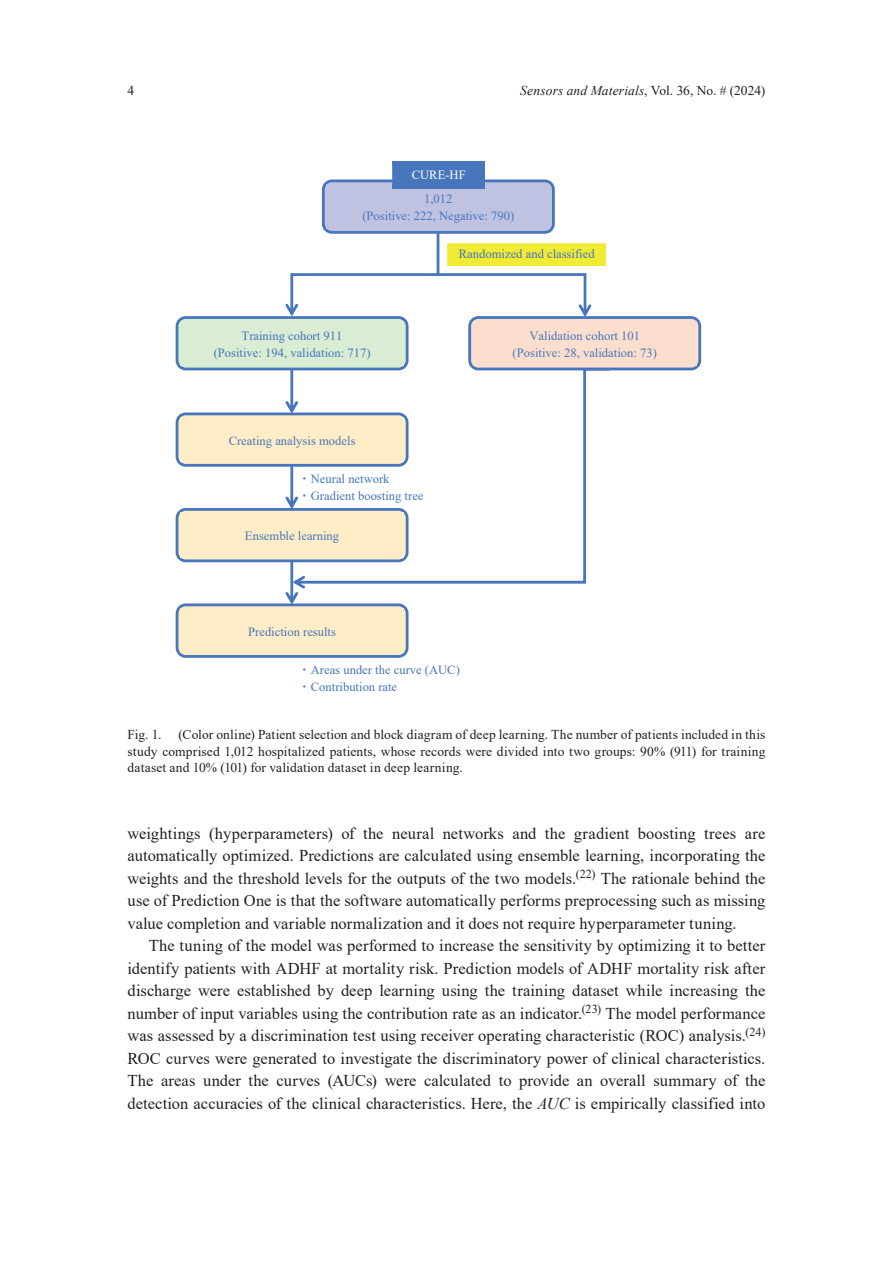
<style>
.page{position:relative;width:893px;height:1263px;background:#fff}
.page>*{position:absolute;margin:0;border:0;box-sizing:border-box;transform-origin:0 0}
.t1{font:16.5px/22.5px "Times New Roman";letter-spacing:.005em;color:#231f20;text-align:justify}
.t2{font:13.5px/16.5px "Times New Roman";letter-spacing:.01em;color:#231f20;text-align:justify}
.t3{font:italic 13.5px "Times New Roman";letter-spacing:.015em;color:#231f20}
.t4{font:12.6px/16.8px "Times New Roman";color:#4576bb;text-align:center}
.t5{font:12.6px/16.8px "Times New Roman";color:#231f20}
.t6{font:12.6px "Times New Roman";color:#fff}
.s1{font-style:normal}
.s2{font-family:"MS Mincho"}
.s3{font-style:italic}
</style>
<div class="page">
<svg style="left:285px;top:467px;width:7px;height:41px"></svg>
<div style="left:177px;top:414px;width:230px;height:51px;background:#feedc6;border-radius:9px"></div>
<div style="left:176px;top:412px;width:232px;height:55px;border:3px solid #4776bc;border-radius:9px"></div>
<div style="left:177px;top:509px;width:230px;height:52px;background:#feedc6;border-radius:9px"></div>
<div style="left:176px;top:508px;width:232px;height:54px;border:3px solid #4776bc;border-radius:9px"></div>
<svg style="left:285px;top:561px;width:13px;height:42px"></svg>
<div style="left:177px;top:605px;width:230px;height:51px;background:#feedc6;border-radius:9px"></div>
<div style="left:176px;top:603px;width:232px;height:55px;border:3px solid #4776bc;border-radius:9px"></div>
<svg style="left:285px;top:370px;width:7px;height:44px"></svg>
<svg style="left:292px;top:368px;width:317px;height:221px"></svg>
<div style="left:177px;top:317px;width:230px;height:52px;background:#d9ecd4;border-radius:9px"></div>
<div style="left:176px;top:316px;width:232px;height:54px;border:3px solid #4776bc;border-radius:9px"></div>
<div style="left:470px;top:317px;width:230px;height:52px;background:#fbdece;border-radius:9px"></div>
<div style="left:468px;top:316px;width:233px;height:54px;border:3px solid #4776bc;border-radius:9px"></div>
<div style="left:323px;top:181px;width:230px;height:51px;background:#c0c2e1;border-radius:9px"></div>
<div style="left:322px;top:179px;width:233px;height:55px;border:3px solid #4776bc;border-radius:9px"></div>
<div style="left:393px;top:162px;width:92px;height:27px;background:#4776bc"></div>
<img style="left:392px;top:166px;width:1px;height:19px">
<hr style="left:437px;top:232px;width:2px;height:43px;background:#4776bc">
<svg style="left:285px;top:273px;width:306px;height:44px"></svg>
<div style="left:447px;top:244px;width:159px;height:21px;background:#f1eb36"></div>
<p class="t2" style="left:128px;top:82px;width:8px">4</p>
<p class="t3" style="left:520px;top:81px;width:247px">Sensors and Materials<span class="s1">, Vol. 36, No. # (2024)</span></p>
<p class="t6" style="left:412px;top:166px;width:55px">CURE-HF</p>
<p class="t4" style="left:362px;top:190px;width:153px">1,012<br>(Positive: 222, Negative: 790)</p>
<p class="t4" style="left:459px;top:245px;width:137px">Randomized and classified</p>
<p class="t4" style="left:214px;top:327px;width:158px">Training cohort 911<br>(Positive: 194, validation: 717)</p>
<p class="t4" style="left:513px;top:327px;width:146px">Validation cohort 101 (Positive: 28, validation: 73)</p>
<p class="t4" style="left:229px;top:432px;width:128px">Creating analysis models</p>
<p class="t4" style="left:298px;top:470px;width:127px;text-align:left"><span class="s2">・</span>Neural network<span class="s2">・</span>Gradient boosting tree</p>
<p class="t4" style="left:245px;top:527px;width:96px">Ensemble learning</p>
<p class="t4" style="left:248px;top:623px;width:89px">Prediction results</p>
<p class="t4" style="left:298px;top:661px;width:163px;text-align:left"><span class="s2">・</span>Areas under the curve (AUC)<span class="s2">・</span>Contribution rate</p>
<p class="t5" style="left:140px;top:724px;width:597px">1,012 hospitalized patients, whose records were divided into two groups: 90% (911) for training dataset and 10% (101) for validation dataset in deep learning.</p>
<p class="t2" style="left:128px;top:726px;width:35px">Fig. 1.</p>
<p class="t2" style="left:128px;top:726px;width:639px;text-indent:51px">(Color online) Patient selection and block diagram of deep learning. The number of patients included in this study comprised 1,012 hospitalized patients, whose records were divided into two groups: 90% (911) for training dataset and 10% (101) for validation dataset in deep learning.</p>
<p class="t1" style="left:128px;top:821px;width:639px">weightings (hyperparameters) of the neural networks and the gradient boosting trees are automatically optimized. Predictions are calculated using ensemble learning, incorporating the weights and the threshold levels for the outputs of the two models.<sup>(22)</sup> The rationale behind the use of Prediction One is that the software automatically performs preprocessing such as missing value completion and variable normalization and it does not require hyperparameter tuning.</p>
<p class="t1" style="left:128px;top:934px;width:639px;text-indent:21px">The tuning of the model was performed to increase the sensitivity by optimizing it to better identify patients with ADHF at mortality risk. Prediction models of ADHF mortality risk after discharge were established by deep learning using the training dataset while increasing the number of input variables using the contribution rate as an indicator.<sup>(23)</sup> The model performance was assessed by a discrimination test using receiver operating characteristic (ROC) analysis.<sup>(24)<br></sup>ROC curves were generated to investigate the discriminatory power of clinical characteristics.<br>The areas under the curves (AUCs) were calculated to provide an overall summary of the detection accuracies of the clinical characteristics. Here, the <span class="s3">AUC</span> is empirically classified into</p>
</div>
